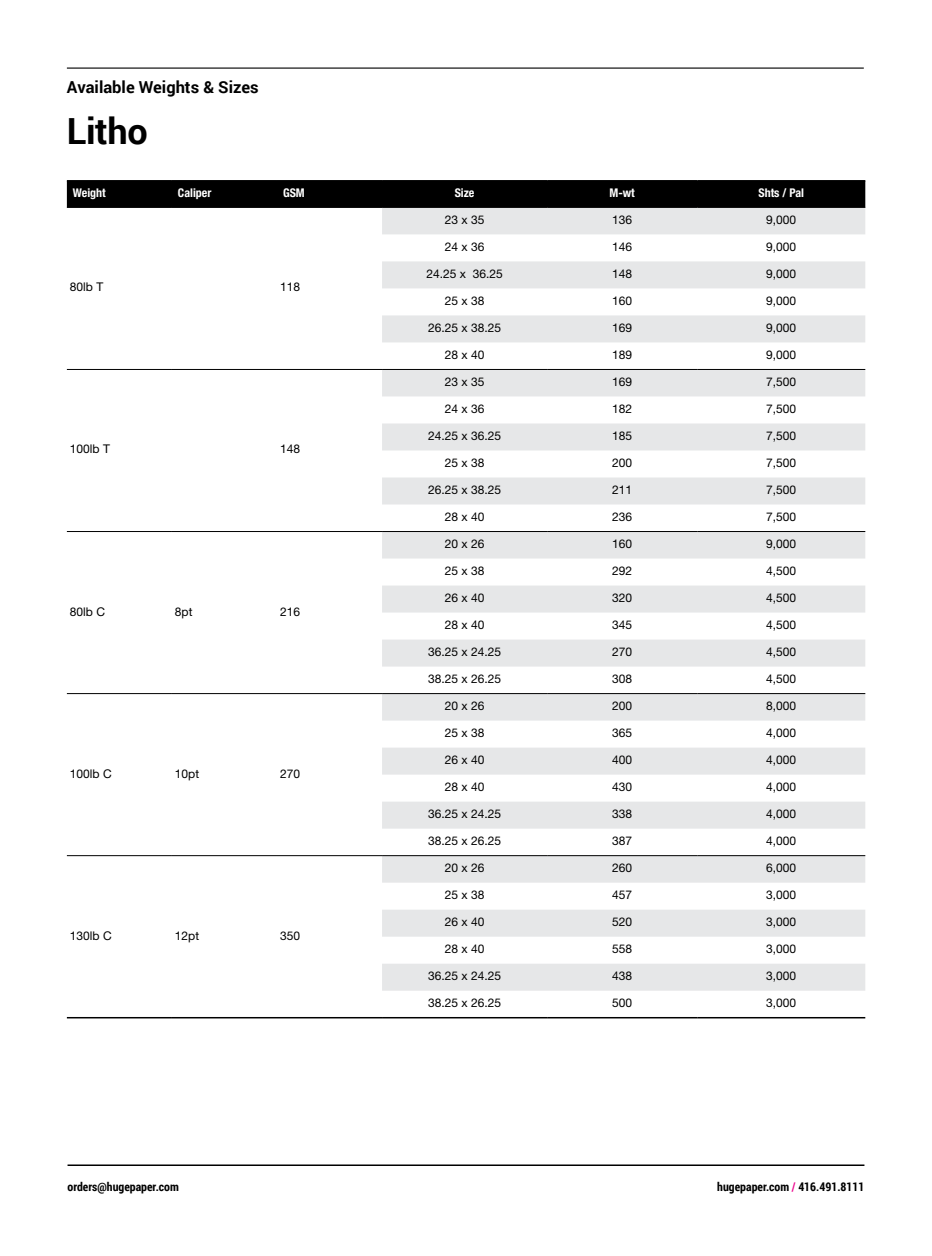
<style>
.page{position:relative;width:932px;height:1256px;background:#fff}
.page>*{position:absolute;margin:0;border:0;box-sizing:border-box;transform-origin:0 0}
.t1{font:700 36px "Roboto";letter-spacing:-.01em;color:#000}
.t2{font:700 16.5px "Roboto";color:#000}
.t3{font:12px "Helvetica Neue LT Std";color:#000}
.t4{font:700 12px "Roboto Condensed";color:#000}
.t5{font:700 condensed 12px "Helvetica Neue LT Std";color:#fff}
.s1{color:#ec008c}
</style>
<div class="page">
<hr style="left:68px;top:1164px;width:796px;height:2px;background:#000">
<hr style="left:67px;top:68px;width:796px;height:1px;background:#000">
<div style="left:67px;top:182px;width:798px;height:25px;background:#000"></div>
<svg style="left:382px;top:208px;width:483px;height:782px;fill:#e7e8e9"></svg>
<hr style="left:67px;top:180px;width:105px;height:2px;background:#000">
<hr style="left:172px;top:180px;width:105px;height:2px;background:#000">
<hr style="left:277px;top:180px;width:105px;height:2px;background:#000">
<hr style="left:382px;top:180px;width:165px;height:2px;background:#000">
<hr style="left:547px;top:180px;width:150px;height:2px;background:#000">
<hr style="left:697px;top:180px;width:168px;height:2px;background:#000">
<hr style="left:382px;top:1017px;width:165px;height:1px;background:#000">
<hr style="left:547px;top:1017px;width:150px;height:1px;background:#000">
<hr style="left:697px;top:1017px;width:168px;height:1px;background:#000">
<hr style="left:67px;top:207px;width:105px;height:1px;background:#000">
<hr style="left:172px;top:207px;width:105px;height:1px;background:#000">
<hr style="left:277px;top:207px;width:105px;height:1px;background:#000">
<hr style="left:382px;top:207px;width:165px;height:1px;background:#000">
<hr style="left:547px;top:207px;width:150px;height:1px;background:#000">
<hr style="left:697px;top:207px;width:168px;height:1px;background:#000">
<hr style="left:67px;top:369px;width:105px;height:1px;background:#000">
<hr style="left:172px;top:369px;width:105px;height:1px;background:#000">
<hr style="left:277px;top:369px;width:105px;height:1px;background:#000">
<hr style="left:382px;top:369px;width:165px;height:1px;background:#000">
<hr style="left:547px;top:369px;width:150px;height:1px;background:#000">
<hr style="left:697px;top:369px;width:168px;height:1px;background:#000">
<hr style="left:67px;top:531px;width:105px;height:1px;background:#000">
<hr style="left:172px;top:531px;width:105px;height:1px;background:#000">
<hr style="left:277px;top:531px;width:105px;height:1px;background:#000">
<hr style="left:382px;top:531px;width:165px;height:1px;background:#000">
<hr style="left:547px;top:531px;width:150px;height:1px;background:#000">
<hr style="left:697px;top:531px;width:168px;height:1px;background:#000">
<hr style="left:67px;top:693px;width:105px;height:1px;background:#000">
<hr style="left:172px;top:693px;width:105px;height:1px;background:#000">
<hr style="left:277px;top:693px;width:105px;height:1px;background:#000">
<hr style="left:382px;top:693px;width:165px;height:1px;background:#000">
<hr style="left:547px;top:693px;width:150px;height:1px;background:#000">
<hr style="left:697px;top:693px;width:168px;height:1px;background:#000">
<hr style="left:67px;top:855px;width:105px;height:1px;background:#000">
<hr style="left:172px;top:855px;width:105px;height:1px;background:#000">
<hr style="left:277px;top:855px;width:105px;height:1px;background:#000">
<hr style="left:382px;top:855px;width:165px;height:1px;background:#000">
<hr style="left:547px;top:855px;width:150px;height:1px;background:#000">
<hr style="left:697px;top:855px;width:168px;height:1px;background:#000">
<hr style="left:67px;top:1017px;width:105px;height:1px;background:#000">
<hr style="left:172px;top:1017px;width:105px;height:1px;background:#000">
<hr style="left:277px;top:1017px;width:105px;height:1px;background:#000">
<h2 class="t2" style="left:67px;top:75px;width:193px">Available Weights &amp; Sizes</h2>
<h1 class="t1" style="left:67px;top:105px;width:82px">Litho</h1>
<p class="t5" style="left:73px;top:185px;width:34px">Weight</p>
<p class="t5" style="left:178px;top:185px;width:35px">Caliper</p>
<p class="t5" style="left:283px;top:185px;width:23px">GSM</p>
<p class="t5" style="left:454px;top:185px;width:21px">Size</p>
<p class="t5" style="left:609px;top:185px;width:27px">M-wt</p>
<p class="t5" style="left:758px;top:185px;width:47px">Shts / Pal</p>
<p class="t3" style="left:70px;top:280px;width:35px">80lb T</p>
<p class="t3" style="left:280px;top:280px;width:22px">118</p>
<p class="t3" style="left:70px;top:442px;width:42px">100lb T</p>
<p class="t3" style="left:280px;top:442px;width:22px">148</p>
<p class="t3" style="left:70px;top:604px;width:37px">80lb C</p>
<p class="t3" style="left:175px;top:604px;width:19px">8pt</p>
<p class="t3" style="left:280px;top:604px;width:22px">216</p>
<p class="t3" style="left:70px;top:766px;width:43px">100lb C</p>
<p class="t3" style="left:175px;top:766px;width:26px">10pt</p>
<p class="t3" style="left:280px;top:766px;width:22px">270</p>
<p class="t3" style="left:70px;top:928px;width:43px">130lb C</p>
<p class="t3" style="left:175px;top:928px;width:26px">12pt</p>
<p class="t3" style="left:280px;top:928px;width:22px">350</p>
<p class="t3" style="left:445px;top:212px;width:41px">23 x 35</p>
<p class="t3" style="left:612px;top:212px;width:22px">136</p>
<p class="t3" style="left:766px;top:212px;width:32px">9,000</p>
<p class="t3" style="left:445px;top:239px;width:41px">24 x 36</p>
<p class="t3" style="left:612px;top:239px;width:22px">146</p>
<p class="t3" style="left:766px;top:239px;width:32px">9,000</p>
<p class="t3" style="left:426px;top:266px;width:78px">24.25 x 36.25</p>
<p class="t3" style="left:612px;top:266px;width:22px">148</p>
<p class="t3" style="left:766px;top:266px;width:32px">9,000</p>
<p class="t3" style="left:445px;top:293px;width:41px">25 x 38</p>
<p class="t3" style="left:612px;top:293px;width:22px">160</p>
<p class="t3" style="left:766px;top:293px;width:32px">9,000</p>
<p class="t3" style="left:428px;top:320px;width:74px">26.25 x 38.25</p>
<p class="t3" style="left:612px;top:320px;width:22px">169</p>
<p class="t3" style="left:766px;top:320px;width:32px">9,000</p>
<p class="t3" style="left:445px;top:347px;width:41px">28 x 40</p>
<p class="t3" style="left:612px;top:347px;width:22px">189</p>
<p class="t3" style="left:766px;top:347px;width:32px">9,000</p>
<p class="t3" style="left:445px;top:374px;width:41px">23 x 35</p>
<p class="t3" style="left:612px;top:374px;width:22px">169</p>
<p class="t3" style="left:766px;top:374px;width:32px">7,500</p>
<p class="t3" style="left:445px;top:401px;width:41px">24 x 36</p>
<p class="t3" style="left:612px;top:401px;width:22px">182</p>
<p class="t3" style="left:766px;top:401px;width:32px">7,500</p>
<p class="t3" style="left:428px;top:428px;width:74px">24.25 x 36.25</p>
<p class="t3" style="left:612px;top:428px;width:22px">185</p>
<p class="t3" style="left:766px;top:428px;width:32px">7,500</p>
<p class="t3" style="left:445px;top:455px;width:41px">25 x 38</p>
<p class="t3" style="left:612px;top:455px;width:22px">200</p>
<p class="t3" style="left:766px;top:455px;width:32px">7,500</p>
<p class="t3" style="left:428px;top:482px;width:74px">26.25 x 38.25</p>
<p class="t3" style="left:612px;top:482px;width:22px">211</p>
<p class="t3" style="left:766px;top:482px;width:32px">7,500</p>
<p class="t3" style="left:445px;top:509px;width:41px">28 x 40</p>
<p class="t3" style="left:612px;top:509px;width:22px">236</p>
<p class="t3" style="left:766px;top:509px;width:32px">7,500</p>
<p class="t3" style="left:445px;top:536px;width:41px">20 x 26</p>
<p class="t3" style="left:612px;top:536px;width:22px">160</p>
<p class="t3" style="left:766px;top:536px;width:32px">9,000</p>
<p class="t3" style="left:445px;top:563px;width:41px">25 x 38</p>
<p class="t3" style="left:612px;top:563px;width:22px">292</p>
<p class="t3" style="left:766px;top:563px;width:32px">4,500</p>
<p class="t3" style="left:445px;top:590px;width:41px">26 x 40</p>
<p class="t3" style="left:612px;top:590px;width:22px">320</p>
<p class="t3" style="left:766px;top:590px;width:32px">4,500</p>
<p class="t3" style="left:445px;top:617px;width:41px">28 x 40</p>
<p class="t3" style="left:612px;top:617px;width:22px">345</p>
<p class="t3" style="left:766px;top:617px;width:32px">4,500</p>
<p class="t3" style="left:428px;top:644px;width:74px">36.25 x 24.25</p>
<p class="t3" style="left:612px;top:644px;width:22px">270</p>
<p class="t3" style="left:766px;top:644px;width:32px">4,500</p>
<p class="t3" style="left:428px;top:671px;width:74px">38.25 x 26.25</p>
<p class="t3" style="left:612px;top:671px;width:22px">308</p>
<p class="t3" style="left:766px;top:671px;width:32px">4,500</p>
<p class="t3" style="left:445px;top:698px;width:41px">20 x 26</p>
<p class="t3" style="left:612px;top:698px;width:22px">200</p>
<p class="t3" style="left:766px;top:698px;width:32px">8,000</p>
<p class="t3" style="left:445px;top:725px;width:41px">25 x 38</p>
<p class="t3" style="left:612px;top:725px;width:22px">365</p>
<p class="t3" style="left:766px;top:725px;width:32px">4,000</p>
<p class="t3" style="left:445px;top:752px;width:41px">26 x 40</p>
<p class="t3" style="left:612px;top:752px;width:22px">400</p>
<p class="t3" style="left:766px;top:752px;width:32px">4,000</p>
<p class="t3" style="left:445px;top:779px;width:41px">28 x 40</p>
<p class="t3" style="left:612px;top:779px;width:22px">430</p>
<p class="t3" style="left:766px;top:779px;width:32px">4,000</p>
<p class="t3" style="left:428px;top:806px;width:74px">36.25 x 24.25</p>
<p class="t3" style="left:612px;top:806px;width:22px">338</p>
<p class="t3" style="left:766px;top:806px;width:32px">4,000</p>
<p class="t3" style="left:428px;top:833px;width:74px">38.25 x 26.25</p>
<p class="t3" style="left:612px;top:833px;width:22px">387</p>
<p class="t3" style="left:766px;top:833px;width:32px">4,000</p>
<p class="t3" style="left:445px;top:860px;width:41px">20 x 26</p>
<p class="t3" style="left:612px;top:860px;width:22px">260</p>
<p class="t3" style="left:766px;top:860px;width:32px">6,000</p>
<p class="t3" style="left:445px;top:887px;width:41px">25 x 38</p>
<p class="t3" style="left:612px;top:887px;width:22px">457</p>
<p class="t3" style="left:766px;top:887px;width:32px">3,000</p>
<p class="t3" style="left:445px;top:914px;width:41px">26 x 40</p>
<p class="t3" style="left:612px;top:914px;width:22px">520</p>
<p class="t3" style="left:766px;top:914px;width:32px">3,000</p>
<p class="t3" style="left:445px;top:941px;width:41px">28 x 40</p>
<p class="t3" style="left:612px;top:941px;width:22px">558</p>
<p class="t3" style="left:766px;top:941px;width:32px">3,000</p>
<p class="t3" style="left:428px;top:968px;width:74px">36.25 x 24.25</p>
<p class="t3" style="left:612px;top:968px;width:22px">438</p>
<p class="t3" style="left:766px;top:968px;width:32px">3,000</p>
<p class="t3" style="left:428px;top:995px;width:74px">38.25 x 26.25</p>
<p class="t3" style="left:612px;top:995px;width:22px">500</p>
<p class="t3" style="left:766px;top:995px;width:32px">3,000</p>
<p class="t4" style="left:67px;top:1178px;width:113px">orders@hugepaper.com</p>
<p class="t4" style="left:717px;top:1178px;width:149px">hugepaper.com <span class="s1">/</span> 416.491.8111</p>
</div>
